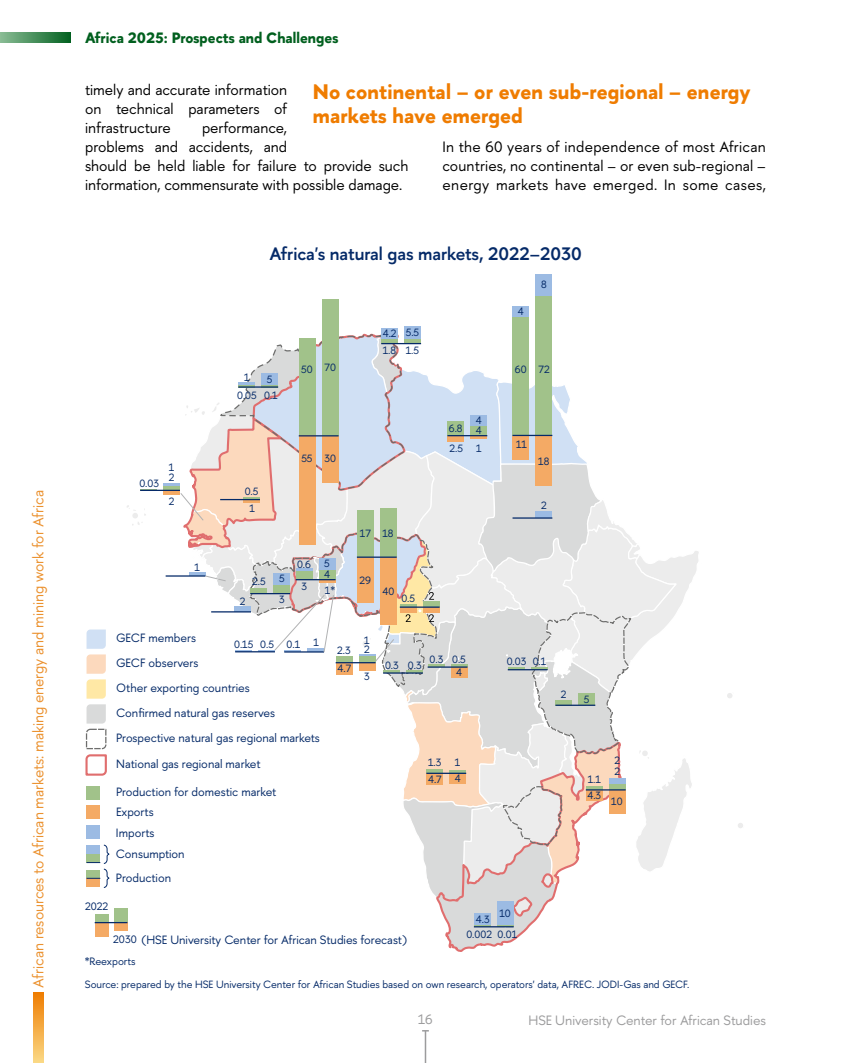
<style>
.page{position:relative;width:851px;height:1063px;background:#fff}
.page>*{position:absolute;margin:0;border:0;box-sizing:border-box;transform-origin:0 0}
.t1{font:700 21px/24px "HSE Sans";letter-spacing:.01em;color:#ef7c00}
.t2{font:600 18px "HSE Sans";color:#052a68}
.t3{font:15px/18.9px "HSE Sans";color:#000;text-align:justify}
.t4{font:15px "HSE Sans";color:#eb912e}
.t5{font:700 15px "HSE Sans";color:#005f1e}
.t6{font:13.5px "HSE Sans";color:#9c9c9d}
.t7{font:12px/20.4px "HSE Sans";color:#052a68}
.t8{font:10.65px "HSE Sans";color:#052a68}
.t9{font:10.5px/16px "HSE Sans";color:#052a68}
</style>
<div class="page">
<hr style="left:424px;top:1031px;width:2px;height:32px;background:#9c9c9d">
<svg style="left:422px;top:1030px;width:7px;height:2px"></svg>
<svg style="left:33px;top:992px;width:10px;height:71px"></svg>
<svg style="left:0;top:32px;width:71px;height:11px"></svg>
<div style="left:726px;top:692px;width:7px;height:7px;border:1px solid #fff;border-radius:50%"></div>
<svg style="left:727px;top:692px;width:6px;height:6px"></svg>
<svg style="left:738px;top:823px;width:5px;height:5px"></svg>
<div style="left:535px;top:296px;width:17px;height:139px;background:#a1c28a"></div>
<div style="left:535px;top:274px;width:17px;height:22px;background:#9cbbe3"></div>
<hr style="left:166px;top:575px;width:39px;height:2px;background:#052a68">
<svg style="left:127px;top:505px;width:19px;height:20px"></svg>
<svg style="left:140px;top:489px;width:17px;height:1px"></svg>
<svg style="left:163px;top:486px;width:16px;height:4px"></svg>
<div style="left:163px;top:490px;width:17px;height:5px;background:#f4aa65"></div>
<hr style="left:140px;top:490px;width:40px;height:1px;background:#052a68">
<div style="left:322px;top:299px;width:16px;height:137px;background:#a1c28a"></div>
<div style="left:512px;top:306px;width:17px;height:11px;background:#9cbbe3"></div>
<hr style="left:163px;top:483px;width:17px;height:3px;background:#9cbbe3">
<div style="left:86px;top:786px;width:14px;height:14px;background:#a1c28a"></div>
<div style="left:86px;top:805px;width:14px;height:14px;background:#f4aa65"></div>
<div style="left:86px;top:825px;width:14px;height:14px;background:#9cbbe3"></div>
<div style="left:95px;top:914px;width:13px;height:9px;background:#a1c28a"></div>
<div style="left:95px;top:922px;width:13px;height:15px;background:#f4aa65"></div>
<div style="left:114px;top:908px;width:13px;height:15px;background:#a1c28a"></div>
<div style="left:114px;top:922px;width:13px;height:9px;background:#f4aa65"></div>
<hr style="left:95px;top:922px;width:32px;height:1px;background:#052a68">
<svg style="left:85px;top:630px;width:22px;height:146px"></svg>
<svg style="left:86px;top:844px;width:24px;height:44px"></svg>
<svg style="left:179px;top:319px;width:520px;height:633px"></svg>
<p class="t4" style="left:29px;top:988px;width:499px;rotate:-90deg">African resources to African markets: making energy and mining work for Africa</p>
<p class="t5" style="left:85px;top:28px;width:255px">Africa 2025: Prospects and Challenges</p>
<h1 class="t1" style="left:313px;top:79px;width:439px">No continental – or even sub-regional – energy markets have emerged</h1>
<p class="t3" style="left:85px;top:81px;width:203px">timely and accurate information on technical parameters of infrastructure</p>
<p class="t3" style="left:85px;top:119px;width:325px;text-align:left;text-indent:117px">performance,<br>problems and accidents, and<br>should be held liable for failure to provide such information, commensurate with possible damage.</p>
<p class="t3" style="left:442px;top:138px;width:325px">In the 60 years of independence of most African countries, no continental – or even sub-regional – energy markets have emerged. In some cases,</p>
<p class="t2" style="left:269px;top:243px;width:314px">Africa's natural gas markets, 2022–2030</p>
<p class="t9" style="left:244px;top:369px;width:7px">1</p>
<p class="t9" style="left:267px;top:372px;width:7px">5</p>
<p class="t9" style="left:237px;top:387px;width:42px">0.05 0.1</p>
<p class="t9" style="left:301px;top:360px;width:36px">50 70</p>
<p class="t9" style="left:382px;top:325px;width:15px">4.2</p>
<p class="t9" style="left:383px;top:343px;width:15px">1.8</p>
<p class="t9" style="left:405px;top:325px;width:15px">5.5</p>
<p class="t9" style="left:406px;top:343px;width:15px">1.5</p>
<p class="t9" style="left:139px;top:475px;width:21px">0.03</p>
<p class="t9" style="left:169px;top:460px;width:7px">1</p>
<p class="t9" style="left:169px;top:470px;width:7px">2</p>
<p class="t9" style="left:169px;top:493px;width:7px">2</p>
<p class="t9" style="left:245px;top:483px;width:15px;line-height:17.4px;text-align:center">0.5<br>1</p>
<p class="t9" style="left:301px;top:450px;width:36px">55 30</p>
<p class="t9" style="left:194px;top:559px;width:7px">1</p>
<p class="t9" style="left:360px;top:526px;width:13px">17</p>
<p class="t9" style="left:359px;top:572px;width:13px">29</p>
<p class="t9" style="left:382px;top:526px;width:13px">18</p>
<p class="t9" style="left:297px;top:556px;width:16px">0.6</p>
<p class="t9" style="left:324px;top:556px;width:7px">5</p>
<p class="t9" style="left:324px;top:566px;width:7px">4</p>
<p class="t9" style="left:252px;top:574px;width:15px">2.5</p>
<p class="t9" style="left:279px;top:571px;width:7px">5</p>
<p class="t9" style="left:301px;top:579px;width:7px">3</p>
<p class="t9" style="left:325px;top:583px;width:12px">1*</p>
<p class="t9" style="left:382px;top:583px;width:13px">40</p>
<p class="t9" style="left:279px;top:592px;width:7px">3</p>
<p class="t9" style="left:401px;top:590px;width:15px">0.5</p>
<p class="t9" style="left:240px;top:593px;width:7px">2</p>
<p class="t9" style="left:476px;top:413px;width:7px">4</p>
<p class="t9" style="left:449px;top:418px;width:16px;line-height:20px">6.8<br>2.5</p>
<p class="t9" style="left:476px;top:423px;width:7px">4</p>
<p class="t9" style="left:476px;top:440px;width:7px">1</p>
<p class="t9" style="left:518px;top:304px;width:7px">4</p>
<p class="t9" style="left:541px;top:277px;width:7px">8</p>
<p class="t9" style="left:515px;top:361px;width:13px">60</p>
<p class="t9" style="left:538px;top:361px;width:13px">72</p>
<p class="t9" style="left:516px;top:437px;width:12px">11</p>
<p class="t9" style="left:538px;top:453px;width:13px">18</p>
<p class="t9" style="left:541px;top:497px;width:7px">2</p>
<p class="t8" style="left:85px;top:900px;width:25px">2022</p>
<p class="t7" style="left:116px;top:628px;width:81px">GECF members</p>
<p class="t7" style="left:116px;top:653px;width:84px">GECF observers</p>
<p class="t9" style="left:234px;top:636px;width:41px">0.15 0.5</p>
<p class="t7" style="left:116px;top:678px;width:135px">Other exporting countries</p>
<p class="t7" style="left:116px;top:703px;width:160px">Confirmed natural gas reserves</p>
<p class="t9" style="left:286px;top:636px;width:15px">0.1</p>
<p class="t9" style="left:313px;top:635px;width:7px">1</p>
<p class="t7" style="left:116px;top:728px;width:205px">Prospective natural gas regional markets</p>
<p class="t7" style="left:116px;top:754px;width:146px">National gas regional market</p>
<p class="t7" style="left:116px;top:782px;width:161px">Production for domestic market</p>
<p class="t7" style="left:116px;top:802px;width:40px">Exports<br>Imports</p>
<p class="t7" style="left:116px;top:868px;width:57px">Production</p>
<p class="t7" style="left:116px;top:844px;width:70px">Consumption</p>
<p class="t9" style="left:364px;top:632px;width:7px">1</p>
<p class="t9" style="left:337px;top:642px;width:15px">2.3</p>
<p class="t9" style="left:364px;top:641px;width:7px">2</p>
<p class="t9" style="left:337px;top:661px;width:15px">4.7</p>
<p class="t9" style="left:364px;top:668px;width:7px">3</p>
<p class="t9" style="left:385px;top:657px;width:38px">0.3 0.3</p>
<p class="t9" style="left:429px;top:651px;width:15px">0.3</p>
<p class="t9" style="left:452px;top:653px;width:15px;line-height:13.5px;text-align:center">0.5<br>4</p>
<p class="t9" style="left:428px;top:754px;width:15px">1.3</p>
<p class="t9" style="left:428px;top:771px;width:15px">4.7</p>
<p class="t9" style="left:455px;top:754px;width:7px">1</p>
<p class="t9" style="left:455px;top:771px;width:7px">4</p>
<p class="t9" style="left:506px;top:654px;width:41px">0.03 0.1</p>
<p class="t9" style="left:476px;top:911px;width:15px">4.3</p>
<p class="t9" style="left:499px;top:905px;width:13px">10</p>
<p class="t7" style="left:141px;top:930px;width:267px">(HSE University Center for African Studies forecast)</p>
<p class="t8" style="left:113px;top:932px;width:25px">2030</p>
<p class="t8" style="left:85px;top:955px;width:52px">*Reexports</p>
<p class="t9" style="left:466px;top:926px;width:27px">0.002</p>
<p class="t9" style="left:497px;top:926px;width:21px">0.01</p>
<p class="t9" style="left:561px;top:687px;width:7px">2</p>
<p class="t9" style="left:584px;top:691px;width:7px">5</p>
<p class="t9" style="left:587px;top:772px;width:15px">1.1<br>4.3</p>
<p class="t9" style="left:614px;top:753px;width:7px">2</p>
<p class="t9" style="left:614px;top:764px;width:7px">2</p>
<p class="t9" style="left:611px;top:794px;width:13px">10</p>
<p class="t9" style="left:85px;top:976px;width:606px">Source: prepared by the HSE University Center for African Studies based on own research, operators' data, AFREC. JODI-Gas and GECF.</p>
<p class="t6" style="left:418px;top:1011px;width:16px">16</p>
<p class="t6" style="left:528px;top:1012px;width:239px">HSE University Center for African Studies</p>
</div>
